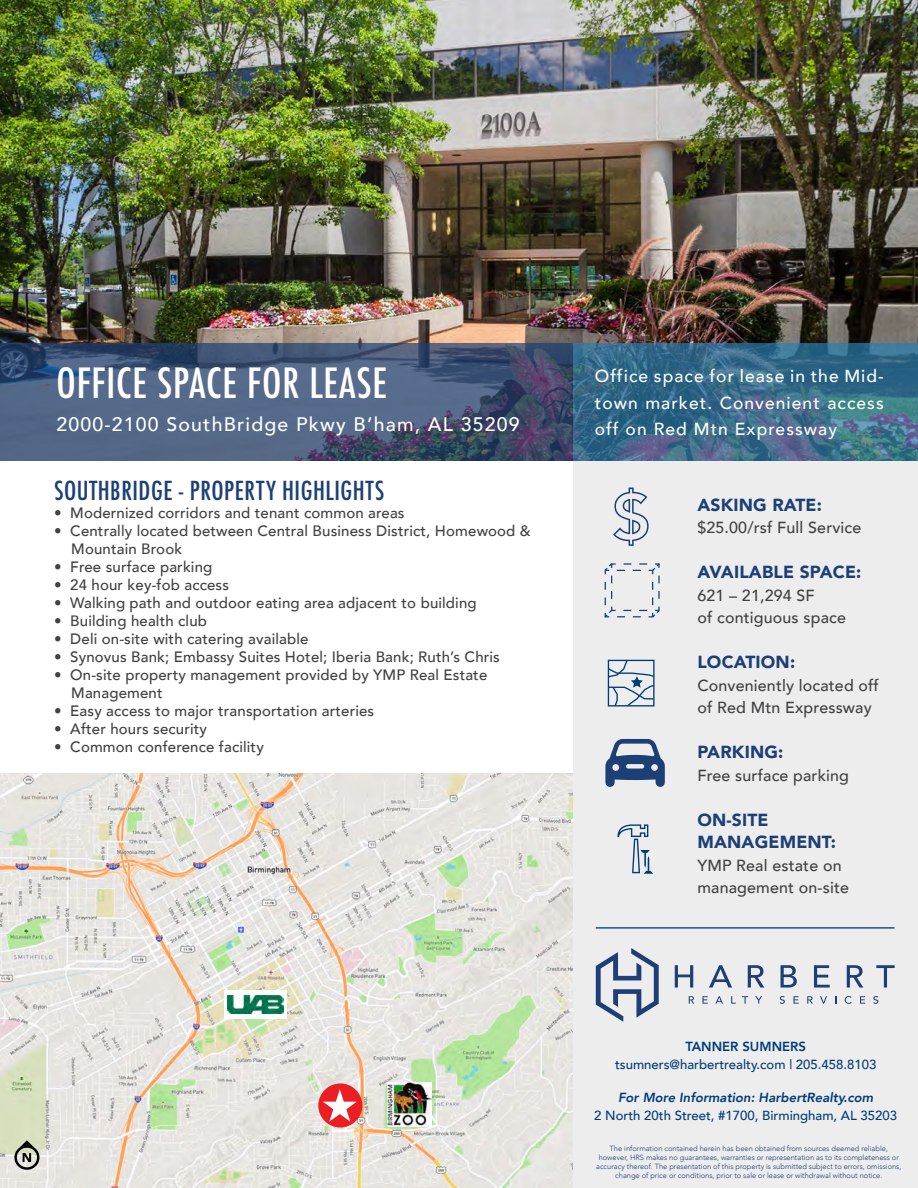
<style>
.page{position:relative;width:918px;height:1188px;background:#fff}
.page>*{position:absolute;margin:0;border:0;box-sizing:border-box;transform-origin:0 0}
.t1{font:500 condensed 40.5px "Futura";letter-spacing:.02em;color:#fff}
.t2{font:500 condensed 25.5px "Futura";letter-spacing:.02em;color:#1c4076}
.t3{font:500 19.5px "Avenir";letter-spacing:.06em;color:#fff}
.t4{font:500 17.4px/26.5px "Avenir";letter-spacing:.06em;color:#fff;text-align:justify}
.t5{font:900 17.4px/22.5px "Avenir";letter-spacing:.01em;color:#1c4076}
.t6{font:500 16.05px/22.5px "Avenir";letter-spacing:.01em;color:#414042}
.t7{font:500 15px/18px "Avenir";letter-spacing:.01em;color:#414042}
.t8{font:500 13.2px "Avenir";color:#003c78}
.t9{font:italic 800 13.2px "Avenir";color:#003c78}
.t10{font:800 13.2px "Avenir";color:#003c78}
.t11{font:300 7.5px/9px "Avenir";color:#1d3f75;text-align:center}
</style>
<div class="page">
<img style="left:0;top:0;width:918px;height:460px">
<div style="left:573px;top:461px;width:345px;height:727px;background:#ededee"></div>
<svg style="left:1px;top:343px;width:572px;height:117px;background:#495b7b"></svg>
<svg style="left:574px;top:343px;width:344px;height:117px;background:#3a6b89"></svg>
<hr style="left:596px;top:927px;width:299px;height:2px;background:#003c78">
<svg style="left:613px;top:488px;width:36px;height:58px"></svg>
<svg style="left:608px;top:660px;width:47px;height:46px"></svg>
<svg style="left:617px;top:824px;width:36px;height:50px"></svg>
<svg style="left:604px;top:563px;width:56px;height:55px"></svg>
<svg style="left:605px;top:739px;width:60px;height:48px"></svg>
<img style="left:1px;top:773px;width:571px;height:414px">
<svg style="left:20px;top:1140px;width:14px;height:7px"></svg>
<div style="left:14px;top:1145px;width:25px;height:25px;border:2px solid #000;border-radius:50%"></div>
<svg style="left:23px;top:1153px;width:8px;height:9px"></svg>
<img style="left:387px;top:1083px;width:45px;height:44px">
<div style="left:224px;top:990px;width:63px;height:28px;background:#fff"></div>
<img style="left:227px;top:995px;width:56px;height:18px">
<div style="left:318px;top:1083px;width:44px;height:45px;background:#ed1d24;border-radius:50%"></div>
<svg style="left:323px;top:1089px;width:34px;height:33px"></svg>
<svg style="left:675px;top:965px;width:18px;height:23px"></svg>
<svg style="left:709px;top:965px;width:23px;height:23px"></svg>
<svg style="left:748px;top:965px;width:16px;height:23px"></svg>
<svg style="left:781px;top:965px;width:16px;height:23px"></svg>
<svg style="left:814px;top:965px;width:16px;height:23px"></svg>
<svg style="left:847px;top:965px;width:16px;height:23px"></svg>
<svg style="left:876px;top:965px;width:19px;height:23px"></svg>
<svg style="left:689px;top:996px;width:5px;height:8px"></svg>
<svg style="left:703px;top:996px;width:5px;height:8px"></svg>
<svg style="left:715px;top:996px;width:8px;height:8px"></svg>
<svg style="left:731px;top:996px;width:5px;height:8px"></svg>
<svg style="left:742px;top:996px;width:6px;height:8px"></svg>
<svg style="left:755px;top:996px;width:7px;height:8px"></svg>
<svg style="left:780px;top:996px;width:5px;height:8px"></svg>
<svg style="left:793px;top:996px;width:6px;height:8px"></svg>
<svg style="left:807px;top:996px;width:6px;height:8px"></svg>
<svg style="left:820px;top:996px;width:7px;height:8px"></svg>
<svg style="left:845px;top:996px;width:7px;height:8px"></svg>
<svg style="left:860px;top:996px;width:5px;height:8px"></svg>
<svg style="left:873px;top:996px;width:5px;height:8px"></svg>
<svg style="left:596px;top:948px;width:63px;height:74px"></svg>
<h1 class="t1" style="left:57px;top:358px;width:332px">OFFICE SPACE FOR LEASE</h1>
<h3 class="t3" style="left:57px;top:407px;width:465px">2000-2100 SouthBridge Pkwy B’ham, AL 35209</h3>
<h2 class="t2" style="left:54px;top:474px;width:332px">SOUTHBRIDGE - PROPERTY HIGHLIGHTS</h2>
<p class="t7" style="left:54px;top:503px;width:352px">• Modernized corridors and tenant common areas</p>
<p class="t7" style="left:71px;top:521px;width:461px;text-indent:-17px">• Centrally located between Central Business District, Homewood &amp;<br>Mountain Brook</p>
<p class="t7" style="left:54px;top:557px;width:160px">• Free surface parking</p>
<p class="t7" style="left:54px;top:575px;width:177px">• 24 hour key-fob access</p>
<p class="t7" style="left:54px;top:593px;width:424px">• Walking path and outdoor eating area adjacent to building</p>
<p class="t7" style="left:54px;top:611px;width:155px">• Building health club</p>
<p class="t7" style="left:54px;top:629px;width:256px">• Deli on-site with catering available</p>
<p class="t7" style="left:54px;top:647px;width:447px">• Synovus Bank; Embassy Suites Hotel; Iberia Bank; Ruth’s Chris</p>
<p class="t7" style="left:71px;top:665px;width:418px;text-indent:-17px">• On-site property management provided by YMP Real Estate<br>Management</p>
<p class="t7" style="left:54px;top:701px;width:322px">• Easy access to major transportation arteries</p>
<p class="t7" style="left:54px;top:719px;width:155px">• After hours security</p>
<p class="t7" style="left:54px;top:737px;width:211px">• Common conference facility</p>
<p class="t4" style="left:595px;top:362px;width:290px">Office space for lease in the Mid&shy;town market. Convenient access off on Red Mtn Expressway</p>
<p class="t5" style="left:697px;top:493px;width:126px">ASKING RATE:</p>
<p class="t6" style="left:697px;top:516px;width:165px">$25.00/rsf Full Service</p>
<p class="t5" style="left:697px;top:561px;width:165px">AVAILABLE SPACE:</p>
<p class="t6" style="left:697px;top:583px;width:150px">621 – 21,294 SF<br>of contiguous space</p>
<p class="t5" style="left:697px;top:651px;width:99px">LOCATION:</p>
<p class="t6" style="left:697px;top:673px;width:183px">Conveniently located off of Red Mtn Expressway</p>
<p class="t5" style="left:697px;top:741px;width:87px">PARKING:</p>
<p class="t6" style="left:697px;top:763px;width:153px">Free surface parking</p>
<p class="t5" style="left:697px;top:808px;width:140px">ON-SITE<br>MANAGEMENT:</p>
<p class="t6" style="left:697px;top:853px;width:153px">YMP Real estate on management on-site</p>
<p class="t10" style="left:685px;top:1036px;width:122px">TANNER SUMNERS</p>
<p class="t8" style="left:615px;top:1053px;width:263px">tsumners@harbertrealty.com | 205.458.8103</p>
<p class="t9" style="left:618px;top:1089px;width:257px">For More Information: HarbertRealty.com</p>
<p class="t8" style="left:594px;top:1104px;width:304px">2 North 20th Street, #1700, Birmingham, AL 35203</p>
<p class="t11" style="left:596px;top:1144px;width:307px">The information contained herein has been obtained from sources deemed reliable, however, HRS makes no guarantees, warranties or representation as to its completeness or accuracy thereof. The presentation of this property is submitted subject to errors, omissions, change of price or conditions, prior to sale or lease or withdrawal without notice.</p>
</div>
